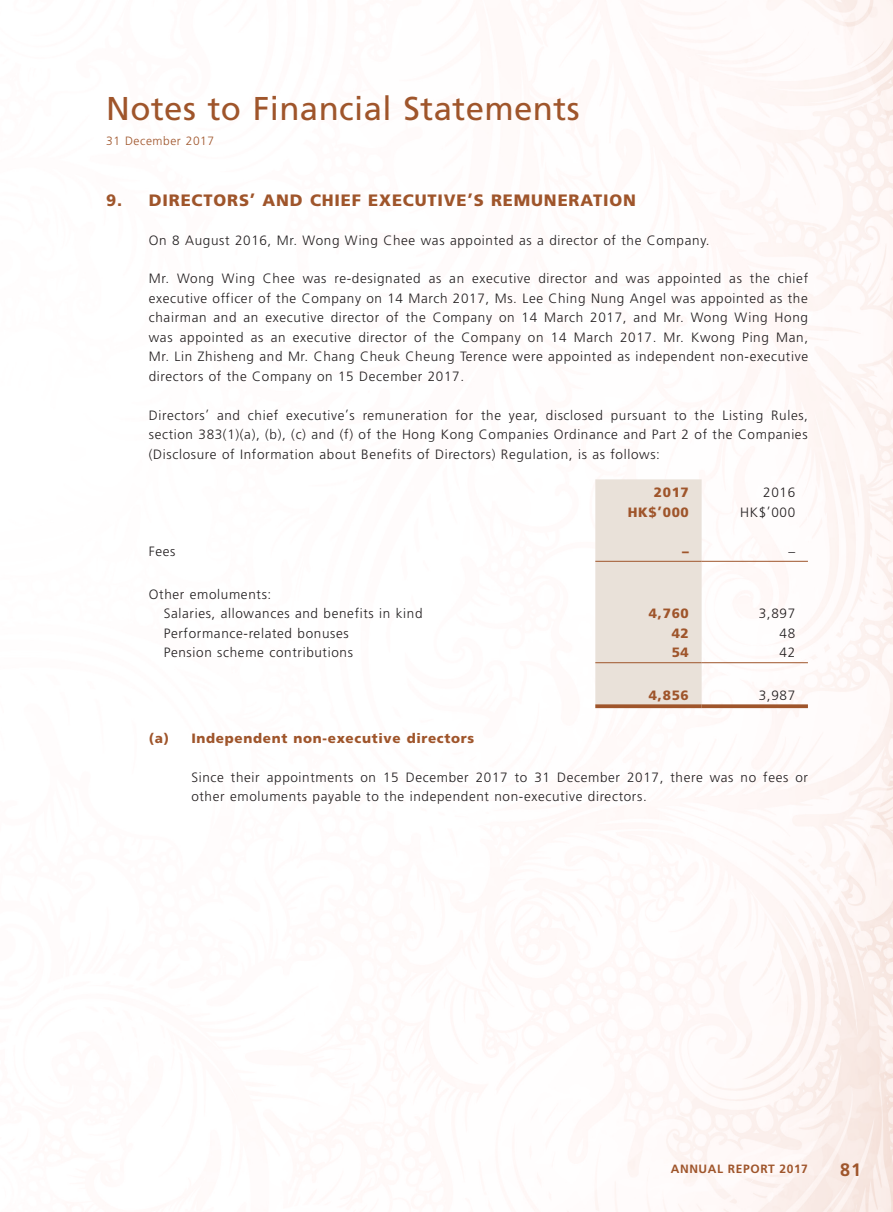
<style>
.page{position:relative;width:893px;height:1212px;background:#fff}
.page>*{position:absolute;margin:0;border:0;box-sizing:border-box;transform-origin:0 0}
.t1{font:33px "Frutiger LT Std";letter-spacing:.01em;color:#9f552b}
.t2{font:700 18px "Frutiger LT Std";color:#9f552b}
.t3{font:900 16.5px "Frutiger LT Std";letter-spacing:.05em;color:#9f552b}
.t4{font:300 13.5px/19.5px "Frutiger LT Std";letter-spacing:.05em;color:#231f20;text-align:justify}
.t5{font:900 13.5px "Frutiger LT Std";letter-spacing:.05em;color:#9f552b}
.t6{font:700 12px "Frutiger LT Std";letter-spacing:.05em;color:#9f552b}
.t7{font:300 12px "Frutiger LT Std";letter-spacing:.045em;color:#9f552b}
</style>
<div class="page">
<img style="left:567px;top:0;width:326px;height:1212px">
<div style="left:595px;top:479px;width:107px;height:225px;background:#e9e1d9"></div>
<hr style="left:595px;top:561px;width:107px;height:1px;background:#9f552b">
<hr style="left:702px;top:561px;width:106px;height:1px;background:#9f552b">
<hr style="left:595px;top:662px;width:107px;height:1px;background:#9f552b">
<hr style="left:702px;top:662px;width:106px;height:1px;background:#9f552b">
<svg style="left:595px;top:704px;width:107px;height:4px"></svg>
<svg style="left:702px;top:704px;width:106px;height:4px"></svg>
<h1 class="t1" style="left:106px;top:89px;width:475px">Notes to Financial Statements</h1>
<p class="t7" style="left:106px;top:134px;width:109px">31 December 2017</p>
<p class="t3" style="left:106px;top:190px;width:531px">9. DIRECTORS’ AND CHIEF EXECUTIVE’S REMUNERATION</p>
<p class="t4" style="left:149px;top:230px;width:562px">On 8 August 2016, Mr. Wong Wing Chee was appointed as a director of the Company.</p>
<p class="t4" style="left:149px;top:269px;width:661px">Mr. Wong Wing Chee was re-designated as an executive director and was appointed as the chief executive officer of the Company on 14 March 2017, Ms. Lee Ching Nung Angel was appointed as the chairman and an executive director of the Company on 14 March 2017, and Mr. Wong Wing Hong was appointed as an executive director of the Company on 14 March 2017. Mr. Kwong Ping Man, Mr. Lin Zhisheng and Mr. Chang Cheuk Cheung Terence were appointed as independent non-executive directors of the Company on 15 December 2017.</p>
<p class="t4" style="left:149px;top:405px;width:661px">Directors’ and chief executive’s remuneration for the year, disclosed pursuant to the Listing Rules, section 383(1)(a), (b), (c) and (f) of the Hong Kong Companies Ordinance and Part 2 of the Companies (Disclosure of Information about Benefits of Directors) Regulation, is as follows:</p>
<p class="t5" style="left:654px;top:484px;width:37px">2017</p>
<p class="t4" style="left:763px;top:483px;width:33px">2016</p>
<p class="t5" style="left:628px;top:504px;width:63px">HK$’000</p>
<p class="t4" style="left:740px;top:502px;width:56px">HK$’000</p>
<p class="t4" style="left:149px;top:541px;width:28px">Fees</p>
<p class="t5" style="left:682px;top:543px;width:8px">–</p>
<p class="t4" style="left:788px;top:541px;width:8px">–</p>
<p class="t4" style="left:164px;top:584px;width:260px;text-indent:-15px">Other emoluments:<br>Salaries, allowances and benefits in kind</p>
<p class="t5" style="left:649px;top:605px;width:41px">4,760</p>
<p class="t4" style="left:759px;top:604px;width:38px">3,897</p>
<p class="t4" style="left:164px;top:623px;width:186px">Performance-related bonuses</p>
<p class="t5" style="left:672px;top:625px;width:19px">42</p>
<p class="t4" style="left:779px;top:623px;width:17px">48</p>
<p class="t4" style="left:164px;top:643px;width:191px">Pension scheme contributions</p>
<p class="t5" style="left:672px;top:644px;width:19px">54</p>
<p class="t4" style="left:779px;top:643px;width:17px">42</p>
<p class="t5" style="left:649px;top:687px;width:41px">4,856</p>
<p class="t4" style="left:759px;top:686px;width:38px">3,987</p>
<p class="t5" style="left:149px;top:730px;width:327px">(a) Independent non-executive directors</p>
<p class="t4" style="left:191px;top:768px;width:618px">Since their appointments on 15 December 2017 to 31 December 2017, there was no fees or other emoluments payable to the independent non-executive directors.</p>
<p class="t6" style="left:671px;top:1162px;width:139px">ANNUAL REPORT 2017</p>
<h2 class="t2" style="left:840px;top:1159px;width:23px">81</h2>
</div>
